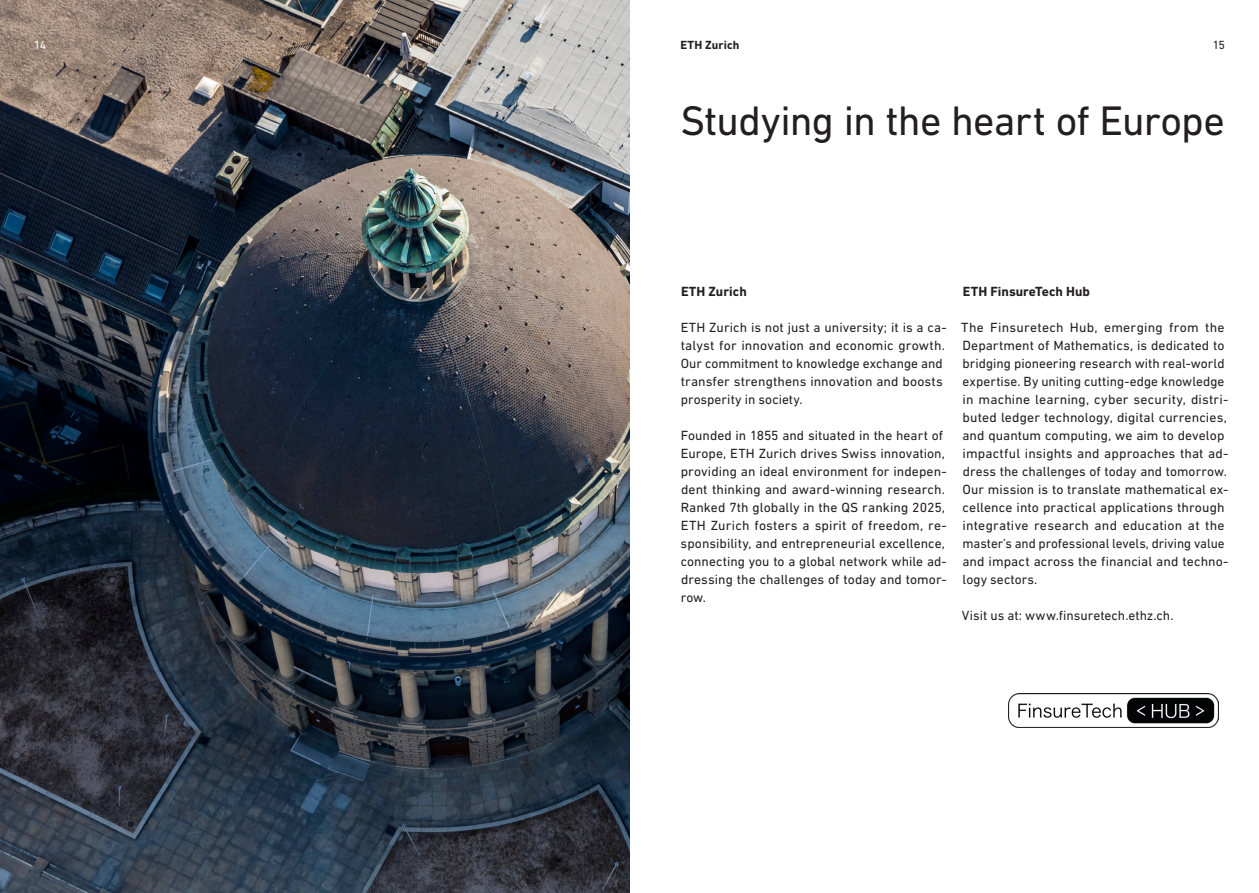
<style>
.page{position:relative;width:1259px;height:893px;background:#fff}
.page>*{position:absolute;margin:0;border:0;box-sizing:border-box;transform-origin:0 0}
.Headline_A5-XL__28_33_6pt__120___H1{font:42px "DIN Next W1 G";letter-spacing:-.02em;color:#231f20}
.Lauftext_Standard__Blocksatz___9_12pt_P{font:13.5px/18px "DIN Next W1 G";letter-spacing:.005em;color:#231f20}
.Lauftext_Standard__Blocksatz___9_12pt_P-2{font:700 13.5px "DIN Next W1 G";color:#231f20}
.t1{font:700 12px "DIN Next W1 G";letter-spacing:.01em;color:#231f20}
.t2{font:12px "DIN Next W1 G";color:#231f20}
.t3{font:12px "DIN Next W1 G";color:#fff}
</style>
<div class="page">
<img style="left:0;top:0;width:629px;height:893px">
<img style="left:1008px;top:694px;width:210px;height:33px">
<p class="t3" style="left:34px;top:38px;width:14px">14</p>
<p class="t1" style="left:680px;top:37px;width:60px">ETH Zurich</p>
<p class="t2" style="left:1212px;top:38px;width:14px">15</p>
<h1 class="Headline_A5-XL__28_33_6pt__120___H1" style="left:680px;top:96px;width:546px">Studying in the heart of Europe</h1>
<p class="Lauftext_Standard__Blocksatz___9_12pt_P-2" style="left:681px;top:283px;width:67px">ETH Zurich</p>
<p class="Lauftext_Standard__Blocksatz___9_12pt_P" style="left:681px;top:318px;width:267px">ETH Zurich is not just a university; it is a ca&shy;talyst for innovation and economic growth.<br>Our commitment to knowledge exchange and transfer strengthens innovation and boosts prosperity in society.</p>
<p class="Lauftext_Standard__Blocksatz___9_12pt_P" style="left:680px;top:426px;width:268px">Founded in 1855 and situated in the heart of Europe, ETH Zurich drives Swiss innovation, providing an ideal environment for indepen&shy;dent thinking and award-winning research.<br>Ranked 7th globally in the QS ranking 2025, ETH Zurich fosters a spirit of freedom, re&shy;sponsibility, and entrepreneurial excellence, connecting you to a global network while ad&shy;dressing the challenges of today and tomor&shy;row.</p>
<p class="Lauftext_Standard__Blocksatz___9_12pt_P-2" style="left:962px;top:283px;width:129px">ETH FinsureTech Hub</p>
<p class="Lauftext_Standard__Blocksatz___9_12pt_P" style="left:961px;top:318px;width:269px">The Finsuretech Hub, emerging from the Department of Mathematics, is dedicated to bridging pioneering research with real-world expertise. By uniting cutting-edge knowledge in machine learning, cyber security, distri&shy;buted ledger technology, digital currencies, and quantum computing, we aim to develop impactful insights and approaches that ad&shy;dress the challenges of today and tomorrow.<br>Our mission is to translate mathematical ex&shy;cellence into practical applications through integrative research and education at the master’s and professional levels, driving value and impact across the financial and techno&shy;logy sectors.</p>
<p class="Lauftext_Standard__Blocksatz___9_12pt_P" style="left:962px;top:606px;width:213px">Visit us at: www.finsuretech.ethz.ch.</p>
</div>
